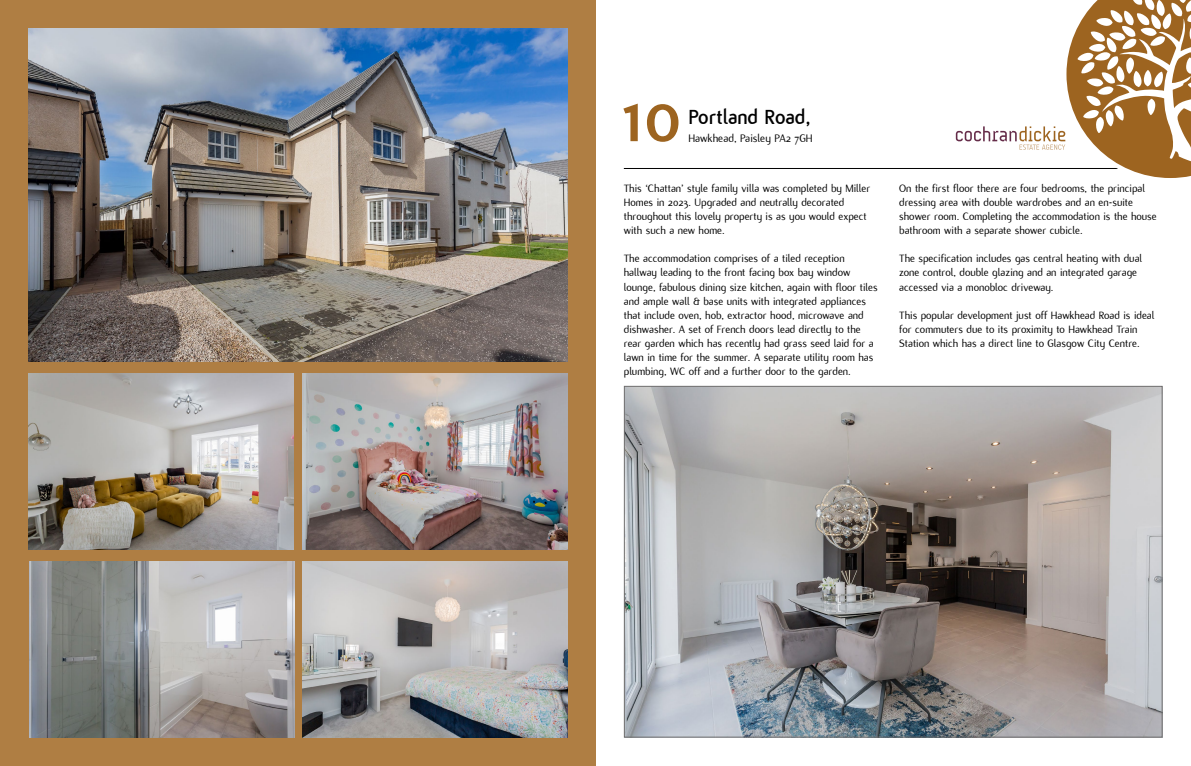
<style>
.page{position:relative;width:1191px;height:766px;background:#fff}
.page>*{position:absolute;margin:0;border:0;box-sizing:border-box;transform-origin:0 0}
.t1{font:700 80px "Flux";color:#9d6420}
.t2{font:700 22px "Flux";color:#000}
.t3{font:12px "Flux";color:#000}
.t4{font:11.7px/14px "Flux";color:#000}
</style>
<div class="page">
<div style="left:0;top:0;width:595px;height:765px;background:#af7e43"></div>
<img style="left:28px;top:28px;width:539px;height:333px">
<img style="left:28px;top:373px;width:265px;height:176px">
<img style="left:302px;top:373px;width:265px;height:176px">
<img style="left:29px;top:561px;width:265px;height:176px">
<img style="left:303px;top:561px;width:265px;height:176px">
<img style="left:626px;top:388px;width:534px;height:347px">
<hr style="left:624px;top:168px;width:538px;height:1px;background:#000">
<svg style="left:955px;top:0;width:236px;height:178px"></svg>
<h1 class="t1" style="left:621px;top:71px;width:62px">10</h1>
<h2 class="t2" style="left:688px;top:104px;width:124px">Portland Road,</h2>
<p class="t3" style="left:688px;top:131px;width:126px">Hawkhead, Paisley PA2 7GH</p>
<p class="t4" style="left:624px;top:181px;width:248px">This ‘Chattan’ style family villa was completed by Miller Homes in 2023. Upgraded and neutrally decorated throughout this lovely property is as you would expect with such a new home.</p>
<p class="t4" style="left:624px;top:252px;width:255px">The accommodation comprises of a tiled reception hallway leading to the front facing box bay window lounge, fabulous dining size kitchen, again with floor tiles and ample wall &amp; base units with integrated appliances that include oven, hob, extractor hood, microwave and dishwasher. A set of French doors lead directly to the rear garden which has recently had grass seed laid for a lawn in time for the summer. A separate utility room has plumbing, WC off and a further door to the garden.</p>
<p class="t4" style="left:899px;top:181px;width:259px">On the first floor there are four bedrooms, the principal dressing area with double wardrobes and an en-suite shower room. Completing the accommodation is the house bathroom with a separate shower cubicle.</p>
<p class="t4" style="left:899px;top:252px;width:244px">The specification includes gas central heating with dual zone control, double glazing and an integrated garage accessed via a monobloc driveway.</p>
<p class="t4" style="left:899px;top:308px;width:257px">This popular development just off Hawkhead Road is ideal for commuters due to its proximity to Hawkhead Train<br>Station which has a direct line to Glasgow City Centre.</p>
</div>
